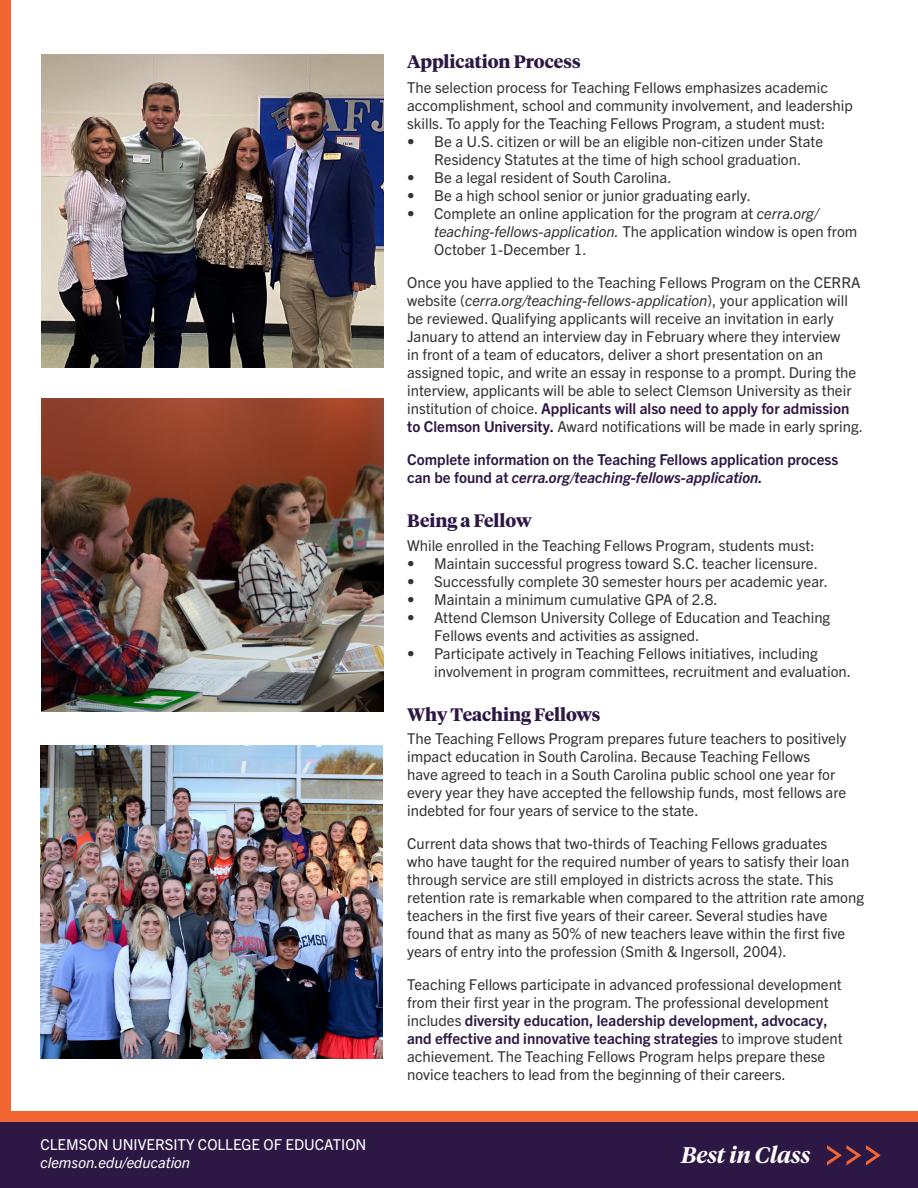
<style>
.page{position:relative;width:918px;height:1188px;background:#fff}
.page>*{position:absolute;margin:0;border:0;box-sizing:border-box;transform-origin:0 0}
.t1{font:italic 600 22.5px "Tiempos Headline";color:#fff}
.t2{font:700 18px "Tiempos Headline";color:#2d1845}
.t3{font:15px/18px "Trade Gothic Next LT Pro";color:#333}
.t4{font:700 15px/18px "Trade Gothic Next LT Pro";color:#2d1845}
.t5{font:15px/18px "Trade Gothic Next LT Pro";color:#fff}
.s1{font-style:italic}
.s2{font-weight:700;color:#2d1845}
</style>
<div class="page">
<div style="left:0;top:0;width:11px;height:1188px;background:#f26633"></div>
<div style="left:5px;top:1112px;width:913px;height:10px;background:#f26633"></div>
<div style="left:0;top:1122px;width:918px;height:66px;background:#2d1845"></div>
<svg style="left:827px;top:1145px;width:54px;height:21px"></svg>
<img style="left:41px;top:54px;width:342px;height:313px">
<img style="left:41px;top:399px;width:342px;height:313px">
<img style="left:40px;top:745px;width:343px;height:314px">
<p class="t5" style="left:40px;top:1135px;width:327px">CLEMSON UNIVERSITY COLLEGE OF EDUCATION <span class="s1">clemson.edu/education</span></p>
<p class="t2" style="left:407px;top:49px;width:175px">Application Process</p>
<p class="t3" style="left:407px;top:78px;width:447px">The selection process for Teaching Fellows emphasizes academic accomplishment, school and community involvement, and leadership skills. To apply for the Teaching Fellows Program, a student must:</p>
<p class="t3" style="left:407px;top:132px;width:418px;text-align:center">• Be a U.S. citizen or will be an eligible non-citizen under State<br>Residency Statutes at the time of high school graduation.</p>
<p class="t3" style="left:407px;top:168px;width:266px">• Be a legal resident of South Carolina.</p>
<p class="t3" style="left:407px;top:186px;width:345px">• Be a high school senior or junior graduating early.</p>
<p class="t3" style="left:434px;top:204px;width:425px;text-indent:-27px">• Complete an online application for the program at <span class="s1">cerra.org/ teaching-fellows-application.</span> The application window is open from<br>October 1-December 1.</p>
<p class="t3" style="left:407px;top:273px;width:457px">Once you have applied to the Teaching Fellows Program on the CERRA website (<span class="s1">cerra.org/teaching-fellows-application</span>), your application will be reviewed. Qualifying applicants will receive an invitation in early January to attend an interview day in February where they interview<br>in front of a team of educators, deliver a short presentation on an assigned topic, and write an essay in response to a prompt. During the interview, applicants will be able to select Clemson University as their institution of choice. <span class="s2">Applicants will also need to apply for admission to Clemson University.</span> Award notifications will be made in early spring.</p>
<p class="t4" style="left:407px;top:450px;width:433px">Complete information on the Teaching Fellows application process can be found at <span class="s1">cerra.org/teaching-fellows-application.</span></p>
<p class="t2" style="left:407px;top:509px;width:126px">Being a Fellow</p>
<p class="t3" style="left:407px;top:535px;width:409px">While enrolled in the Teaching Fellows Program, students must:</p>
<p class="t3" style="left:407px;top:553px;width:412px">• Maintain successful progress toward S.C. teacher licensure.</p>
<p class="t3" style="left:407px;top:571px;width:422px">• Successfully complete 30 semester hours per academic year.</p>
<p class="t3" style="left:407px;top:589px;width:312px">• Maintain a minimum cumulative GPA of 2.8.</p>
<p class="t3" style="left:434px;top:607px;width:398px;text-indent:-27px">• Attend Clemson University College of Education and Teaching<br>Fellows events and activities as assigned.</p>
<p class="t3" style="left:434px;top:643px;width:418px;text-indent:-27px">• Participate actively in Teaching Fellows initiatives, including involvement in program committees, recruitment and evaluation.</p>
<p class="t2" style="left:407px;top:702px;width:195px">Why Teaching Fellows</p>
<p class="t3" style="left:407px;top:729px;width:441px">The Teaching Fellows Program prepares future teachers to positively impact education in South Carolina. Because Teaching Fellows<br>have agreed to teach in a South Carolina public school one year for every year they have accepted the fellowship funds, most fellows are indebted for four years of service to the state.</p>
<p class="t3" style="left:407px;top:834px;width:458px">Current data shows that two-thirds of Teaching Fellows graduates<br>who have taught for the required number of years to satisfy their loan through service are still employed in districts across the state. This retention rate is remarkable when compared to the attrition rate among teachers in the first five years of their career. Several studies have found that as many as 50% of new teachers leave within the first five years of entry into the profession (Smith &amp; Ingersoll, 2004).</p>
<p class="t3" style="left:407px;top:975px;width:437px">Teaching Fellows participate in advanced professional development from their first year in the program. The professional development includes <span class="s2">diversity education, leadership development, advocacy, and effective and innovative teaching strategies</span> to improve student achievement. The Teaching Fellows Program helps prepare these novice teachers to lead from the beginning of their careers.</p>
<p class="t1" style="left:681px;top:1140px;width:131px">Best in Class</p>
</div>
